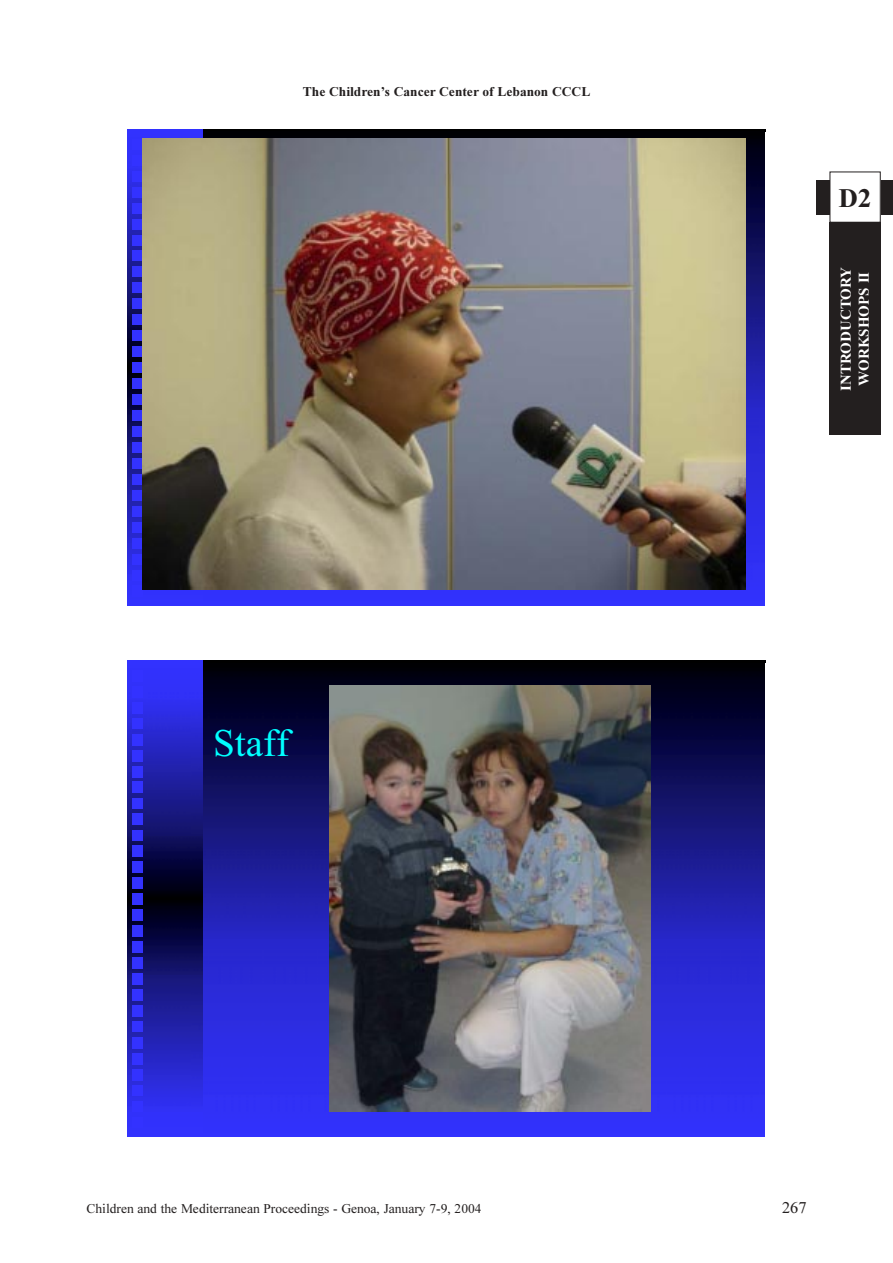
<style>
.page{position:relative;width:893px;height:1263px;background:#fff}
.page>*{position:absolute;margin:0;border:0;box-sizing:border-box;transform-origin:0 0}
.t1{font:39px "Times New Roman";color:#0ff}
.t2{font:27px "TT847 O00";color:#231f1f}
.t3{font:16.5px "TT849 O00";color:#231f1f}
.t4{font:15px/18px "TT847 O00";color:#fff;text-align:center}
.t5{font:13.5px "TT849 O00";color:#231f1f}
.t6{font:13.5px "TT847 O00";color:#231f1f}
</style>
<div class="page">
<div style="left:816px;top:180px;width:76px;height:34px;background:#231f1f"></div>
<div style="left:830px;top:172px;width:50px;height:50px;background:#fff"></div>
<div style="left:829px;top:172px;width:51px;height:51px;border:1px solid #231f1f"></div>
<div style="left:829px;top:223px;width:51px;height:212px;background:#231f1f"></div>
<hr style="left:128px;top:129px;width:637px;height:1px;background:#000">
<hr style="left:128px;top:130px;width:637px;height:2px;background:#000">
<img style="left:202px;top:132px;width:562px;height:473px">
<img style="left:128px;top:129px;width:74px;height:237px">
<hr style="left:128px;top:366px;width:75px;height:2px;background:#000">
<hr style="left:128px;top:368px;width:75px;height:1px;background:#000">
<img style="left:128px;top:369px;width:74px;height:236px">
<svg style="left:128px;top:129px;width:8px;height:8px"></svg>
<img style="left:143px;top:139px;width:602px;height:450px">
<hr style="left:128px;top:661px;width:637px;height:2px;background:#000">
<img style="left:202px;top:663px;width:562px;height:474px">
<img style="left:128px;top:661px;width:74px;height:237px">
<hr style="left:128px;top:898px;width:75px;height:2px;background:#000">
<hr style="left:128px;top:900px;width:75px;height:1px;background:#000">
<img style="left:128px;top:901px;width:74px;height:236px">
<svg style="left:128px;top:661px;width:8px;height:7px"></svg>
<img style="left:329px;top:686px;width:321px;height:426px">
<p class="t6" style="left:303px;top:87px;width:289px">The Children’s Cancer Center of Lebanon CCCL</p>
<h1 class="t1" style="left:213px;top:729px;width:77px">Staff</h1>
<h2 class="t2" style="left:838px;top:189px;width:34px">D2</h2>
<p class="t4" style="left:838px;top:391px;width:126px;rotate:-90deg">INTRODUCTORY<br>WORKSHOPS II</p>
<p class="t5" style="left:87px;top:1204px;width:396px">Children and the Mediterranean Proceedings - Genoa, January 7-9, 2004</p>
<p class="t3" style="left:782px;top:1202px;width:26px">267</p>
</div>
